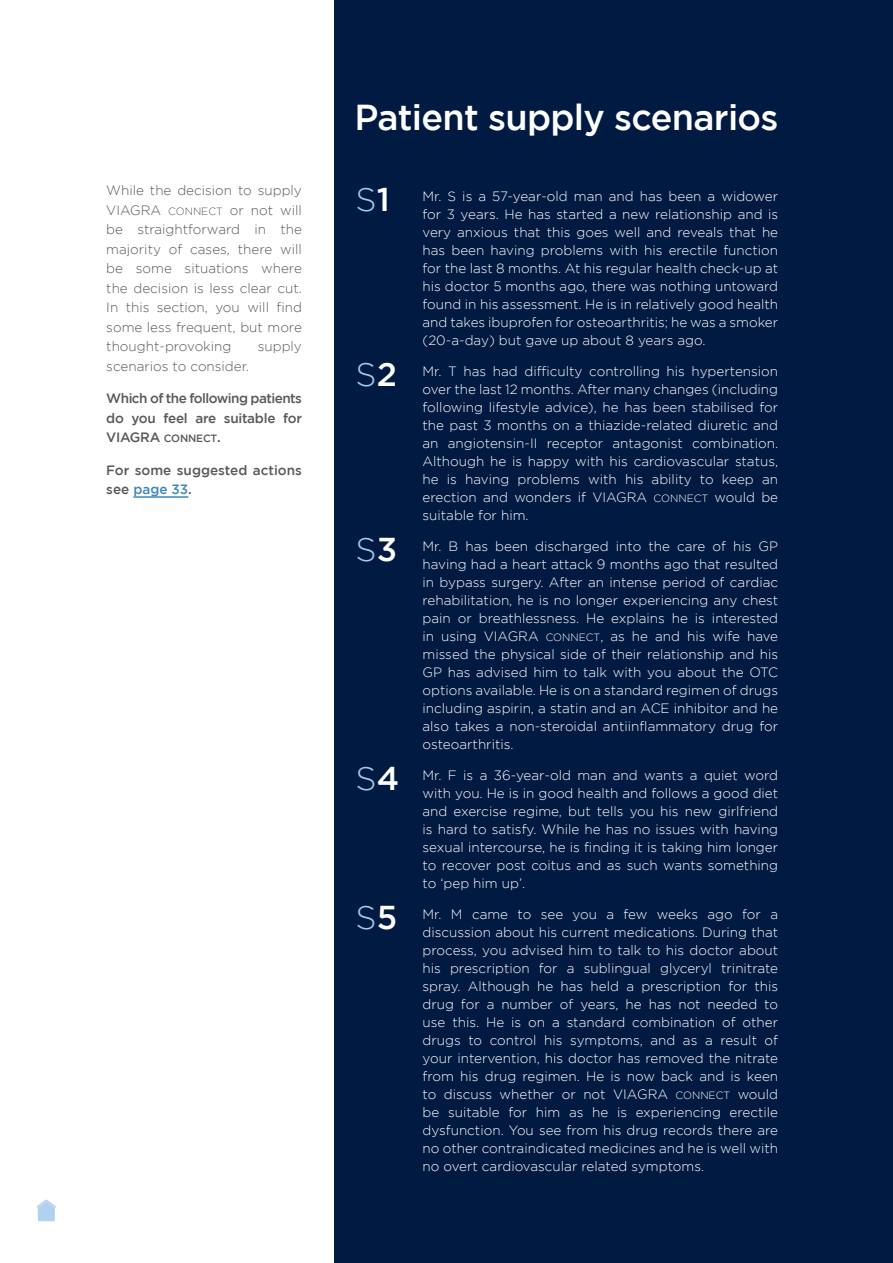
<style>
.page{position:relative;width:893px;height:1263px;background:#fff}
.page>*{position:absolute;margin:0;border:0;box-sizing:border-box;transform-origin:0 0}
.t1{font:500 36px "Gotham";letter-spacing:-.02em;color:#fff}
.t2{font:300 33px "Gotham";color:#9fcbed}
.t3{font:300 13.5px/18px "Gotham";color:#fff;text-align:justify}
.t4{font:300 13.5px/19.5px "Gotham";color:#58595b;text-align:justify}
.t5{font:500 13.5px/19.5px "Gotham";letter-spacing:-.02em;color:#58595b;text-align:justify}
.t6{font:500 13.5px/19.5px "Gotham";color:#58595b}
.s1{font-size:10.5px}
.s2{color:#3e87ba}
.s3{font-weight:500;color:#fff}
</style>
<div class="page">
<svg style="left:36px;top:1199px;width:20px;height:23px"></svg>
<div style="left:335px;top:0;width:558px;height:1263px;background:#001a41"></div>
<hr style="left:133px;top:496px;width:55px;height:2px;background:#3e87ba">
<p class="t4" style="left:106px;top:181px;width:197px">While the decision to supply VIAGRA <span class="s1">CONNECT</span> or not will be straightforward in the majority of cases, there will be some situations where the decision is less clear cut.<br>In this section, you will find some less frequent, but more thought-provoking</p>
<p class="t4" style="left:258px;top:337px;width:46px">supply</p>
<p class="t4" style="left:106px;top:356px;width:144px">scenarios to consider.</p>
<p class="t5" style="left:106px;top:388px;width:197px">Which of the following patients do you feel are suitable for VIAGRA <span class="s1">CONNECT</span>.</p>
<p class="t6" style="left:106px;top:460px;width:197px">For some suggested actions see <span class="s2">page 33</span>.</p>
<h1 class="t1" style="left:355px;top:97px;width:425px">Patient supply scenarios</h1>
<h2 class="t2" style="left:356px;top:181px;width:36px">S<span class="s3">1</span></h2>
<p class="t3" style="left:423px;top:187px;width:357px">Mr. S is a 57-year-old man and has been a widower for 3 years. He has started a new relationship and is very anxious that this goes well and reveals that he has been having problems with his erectile function for the last 8 months. At his regular health check-up at his doctor 5 months ago, there was nothing untoward found in his assessment. He is in relatively good health and takes ibuprofen for osteoarthritis; he was a smoker (20-a-day) but gave up about 8 years ago.</p>
<h2 class="t2" style="left:356px;top:356px;width:43px">S<span class="s3">2</span></h2>
<p class="t3" style="left:423px;top:362px;width:357px">Mr. T has had difficulty controlling his hypertension over the last 12 months. After many changes (including following lifestyle advice), he has been stabilised for the past 3 months on a thiazide-related diuretic and an angiotensin-II receptor antagonist combination.<br>Although he is happy with his cardiovascular status, he is having problems with his ability to keep an erection and wonders if VIAGRA <span class="s1">CONNECT</span> would be suitable for him.</p>
<h2 class="t2" style="left:356px;top:531px;width:43px">S<span class="s3">3</span></h2>
<p class="t3" style="left:423px;top:537px;width:357px">Mr. B has been discharged into the care of his GP having had a heart attack 9 months ago that resulted in bypass surgery. After an intense period of cardiac rehabilitation, he is no longer experiencing any chest pain or breathlessness. He explains he is interested in using VIAGRA <span class="s1">CONNECT</span>, as he and his wife have missed the physical side of their relationship and his GP has advised him to talk with you about the OTC options available. He is on a standard regimen of drugs including aspirin, a statin and an ACE inhibitor and he also takes a non-steroidal antiinflammatory drug for osteoarthritis.</p>
<h2 class="t2" style="left:356px;top:760px;width:45px">S<span class="s3">4</span></h2>
<p class="t3" style="left:423px;top:766px;width:357px">Mr. F is a 36-year-old man and wants a quiet word with you. He is in good health and follows a good diet and exercise regime, but tells you his new girlfriend is hard to satisfy. While he has no issues with having sexual intercourse, he is finding it is taking him longer to recover post coitus and as such wants something to ‘pep him up’.</p>
<h2 class="t2" style="left:356px;top:900px;width:43px">S<span class="s3">5</span></h2>
<p class="t3" style="left:423px;top:905px;width:357px">Mr. M came to see you a few weeks ago for a discussion about his current medications. During that process, you advised him to talk to his doctor about his prescription for a sublingual glyceryl trinitrate spray. Although he has held a prescription for this drug for a number of years, he has not needed to use this. He is on a standard combination of other drugs to control his symptoms, and as a result of your intervention, his doctor has removed the nitrate from his drug regimen. He is now back and is keen to discuss whether or not VIAGRA <span class="s1">CONNECT</span> would be suitable for him as he is experiencing erectile dysfunction. You see from his drug records there are no other contraindicated medicines and he is well with no overt cardiovascular related symptoms.</p>
</div>
